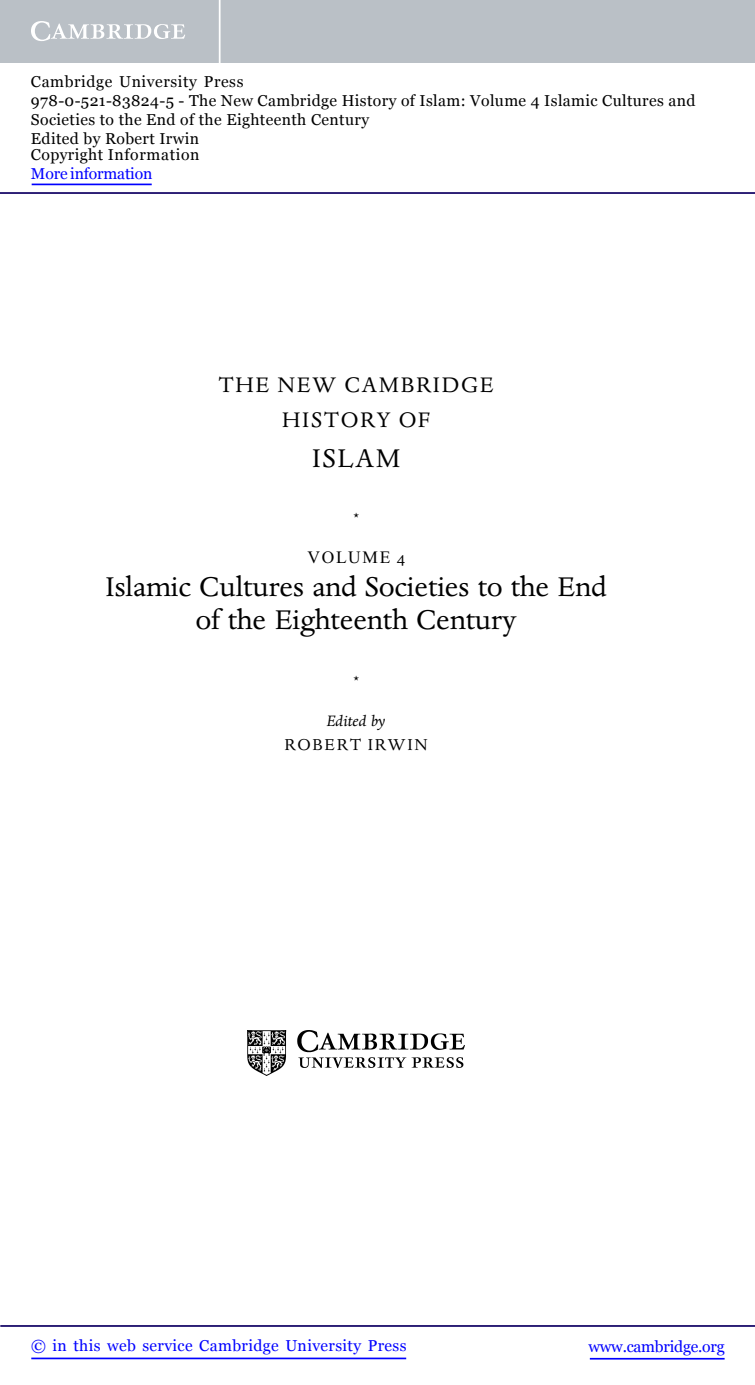
<style>
.page{position:relative;width:755px;height:1385px;background:#fff}
.page>*{position:absolute;margin:0;border:0;box-sizing:border-box;transform-origin:0 0}
.t1{font:31.32px/33.1px "Adv OT0 a 35 dcfa";color:#000;text-align:center}
.t2{font:29.57px "Adv OT0 a 35 dcfa";letter-spacing:.06em;color:#000}
.t3{font:24.32px/35px "Adv OT0 a 35 dcfa";letter-spacing:.07em;color:#000;text-align:center}
.t4{font:18.38px "Adv OT0 a 35 dcfa";letter-spacing:.095em;color:#000}
.t5{font:17.5px "Adv OT3 eac 88 b 4.I";color:#000}
.t6{font:17.5px "Adv TT5843 c 571";letter-spacing:.1em;color:#000}
.t7{font:15.75px/18.9px "Georgia";letter-spacing:.025em;color:#000}
.t8{font:15.75px "Georgia";letter-spacing:.025em;color:#00f}
.t9{font:15.75px "Georgia";letter-spacing:-.015em;color:#00f}
.t10{font:15.75px "Georgia";letter-spacing:-.01em;color:#00f}
.t11{font:14px "Adv OT0 a 35 dcfa";color:#000}
.s1{font-family:"Adv P49 DB1";font-size:19.25px}
</style>
<div class="page">
<img style="left:247px;top:1031px;width:217px;height:45px">
<hr style="left:589px;top:1358px;width:135px;height:1px;background:#00f">
<hr style="left:0;top:1325px;width:754px;height:2px;background:#150666">
<hr style="left:31px;top:1357px;width:375px;height:2px;background:#00f">
<div style="left:0;top:0;width:754px;height:63px;background:#bac0c6"></div>
<svg style="left:31px;top:21px;width:154px;height:20px"></svg>
<hr style="left:219px;top:0;width:1px;height:63px;background:#fff">
<hr style="left:0;top:192px;width:754px;height:2px;background:#150666">
<hr style="left:32px;top:184px;width:120px;height:1px;background:#00f">
<p class="t7" style="left:31px;top:73px;width:665px">Cambridge University Press<br>978-0-521-83824-5 - The New Cambridge History of Islam: Volume 4 Islamic Cultures and Societies to the End of the Eighteenth Century<br>Edited by Robert Irwin</p>
<p class="t7" style="left:31px;top:145px;width:170px">Copyright Information</p>
<p class="t10" style="left:31px;top:164px;width:123px">More information</p>
<h3 class="t3" style="left:218px;top:370px;width:277px">THE NEW CAMBRIDGE<br>HISTORY OF</h3>
<h2 class="t2" style="left:312px;top:447px;width:89px">ISLAM</h2>
<p class="t11" style="left:353px;top:513px;width:7px">*</p>
<p class="t6" style="left:307px;top:548px;width:99px">VOLUME <span class="s1">4</span></p>
<h1 class="t1" style="left:105px;top:573px;width:502px">Islamic Cultures and Societies to the End of the Eighteenth Century</h1>
<p class="t11" style="left:353px;top:675px;width:7px">*</p>
<p class="t5" style="left:327px;top:714px;width:60px">Edited by</p>
<p class="t4" style="left:284px;top:738px;width:144px">ROBERT IRWIN</p>
<p class="t8" style="left:31px;top:1336px;width:376px">© in this web service Cambridge University Press</p>
<p class="t9" style="left:588px;top:1336px;width:137px">www.cambridge.org</p>
</div>
